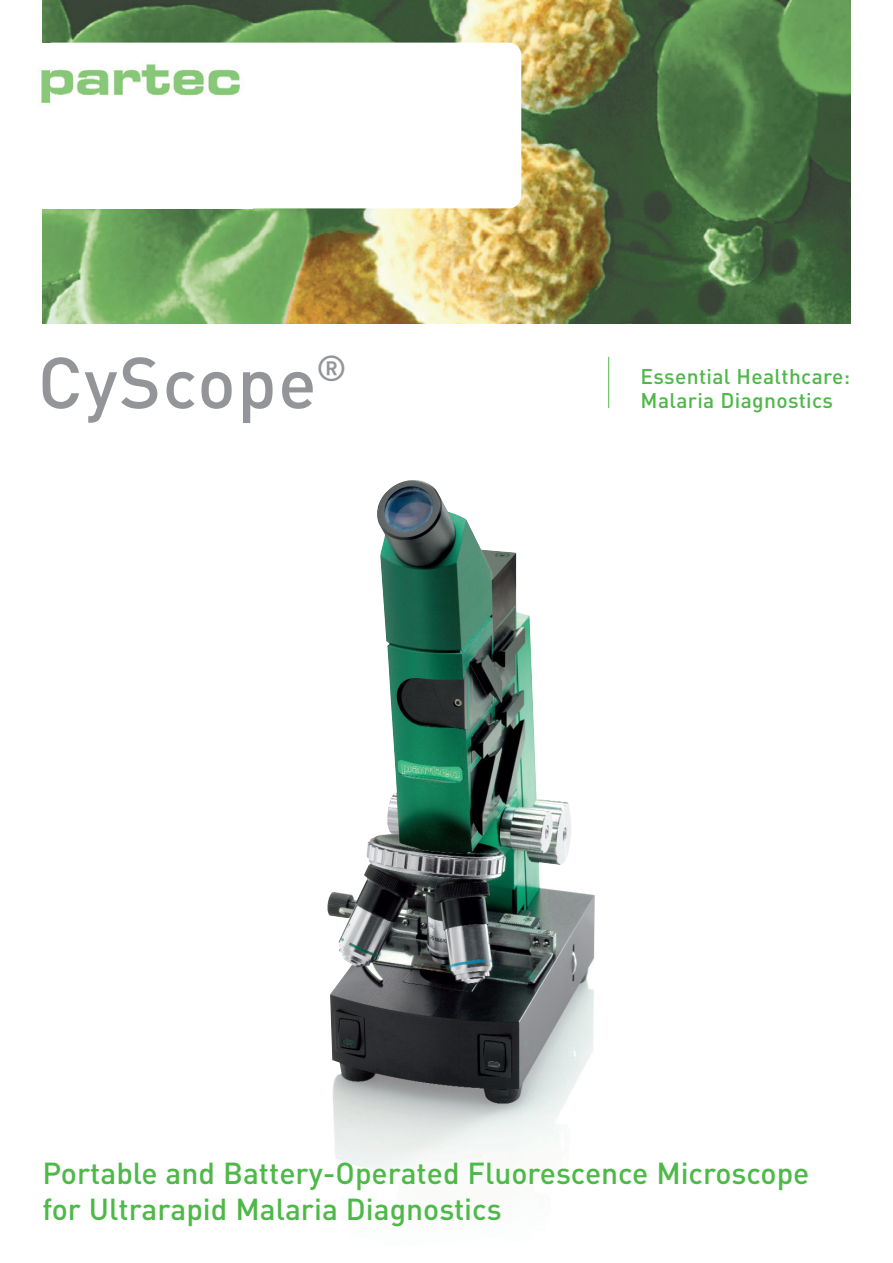
<style>
.page{position:relative;width:893px;height:1263px;background:#fff}
.page>*{position:absolute;margin:0;border:0;box-sizing:border-box;transform-origin:0 0}
.t1{font:500 71.25px "DIN";letter-spacing:.02em;color:#939598}
.t2{font:500 30px/36px "DIN";color:#4eb848}
.t3{font:500 21px/24px "DIN";letter-spacing:.015em;color:#4eb848}
</style>
<div class="page">
<img style="left:327px;top:480px;width:268px;height:690px">
<img style="left:42px;top:0;width:808px;height:323px">
<div style="left:40px;top:43px;width:481px;height:165px;background:#fff;border-radius:13px"></div>
<div style="left:0;top:43px;width:252px;height:165px;background:#fff"></div>
<img style="left:41px;top:64px;width:199px;height:40px">
<hr style="left:608px;top:357px;width:1px;height:51px;background:#4eb848">
<h1 class="t1" style="left:38px;top:357px;width:310px">CyScope<sup>®</sup></h1>
<p class="t3" style="left:640px;top:366px;width:211px">Essential Healthcare:<br>Malaria Diagnostics</p>
<p class="t2" style="left:42px;top:1158px;width:768px">Portable and Battery-Operated Fluorescence Microscope for Ultrarapid Malaria Diagnostics</p>
</div>
